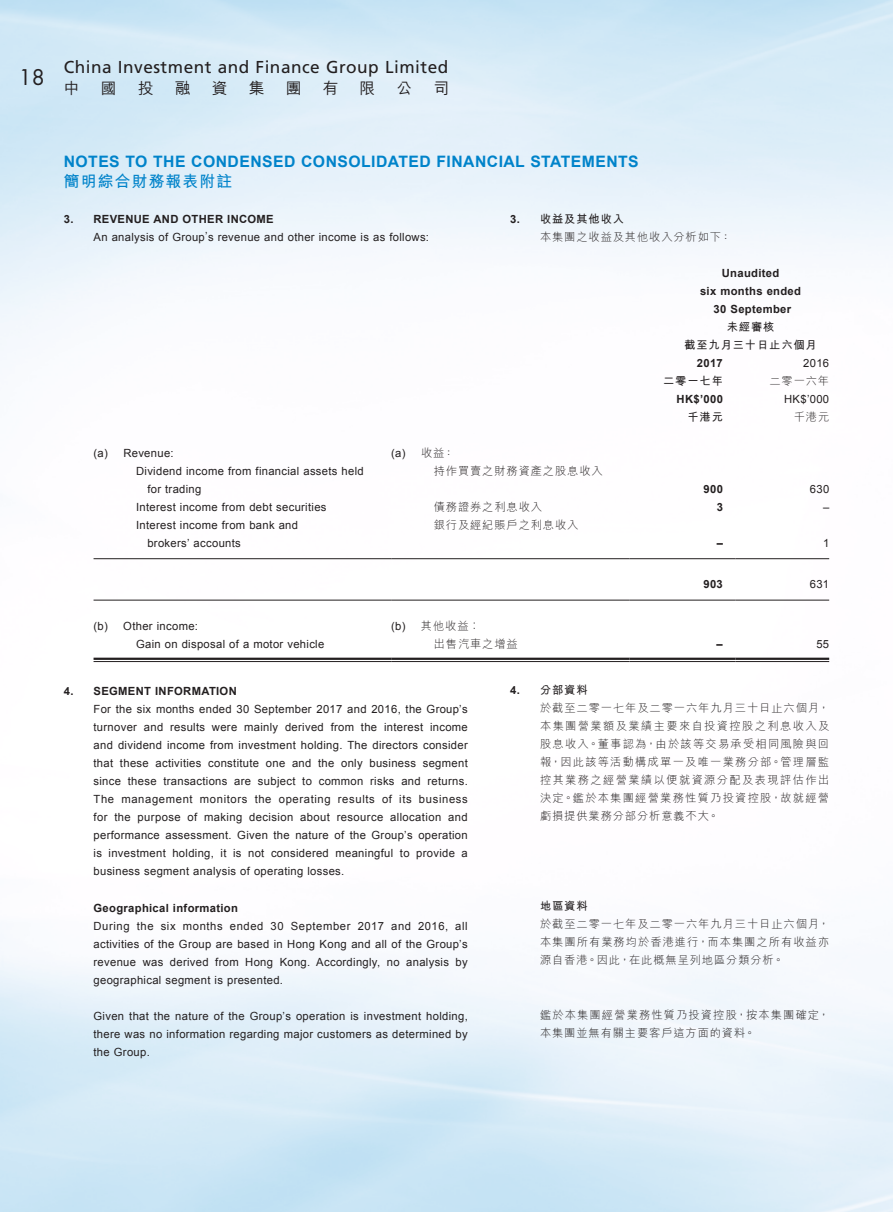
<style>
.page{position:relative;width:893px;height:1212px;background:#fff}
.page>*{position:absolute;margin:0;border:0;box-sizing:border-box;transform-origin:0 0}
.t1{font:21px "Futura Std";color:#231f20}
.t2{font:17.25px "Frutiger LT Std";letter-spacing:.03em;color:#231f20}
.t3{font:700 15.75px "Arial";letter-spacing:.03em;color:#0083ca}
.t4{font:500 15.75px "M Hei HK";color:#231f20}
.t5{font:700 15.75px "M Hei HK";letter-spacing:.08em;color:#0083ca}
.t6{font:11.25px/18px "Arial";letter-spacing:.03em;color:#231f20;text-align:justify}
.t7{font:300 11.25px/18px "M Hei HK";letter-spacing:.09em;color:#231f20}
.t8{font:300 11.25px/18px "M Hei HK";letter-spacing:.11em;color:#231f20}
.t9{font:700 11.25px/18px "Arial";letter-spacing:.03em;color:#231f20;text-align:center}
.t10{font:700 11.25px/18px "M Hei HK";letter-spacing:.08em;color:#231f20;text-align:center}
.s1{font-family:"Arial";font-weight:700}
.s2{font-weight:700}
.s3{font-family:"M Hei HK";font-weight:300}
.s4{font-family:"Arial";font-weight:400}
</style>
<div class="page">
<hr style="left:94px;top:558px;width:297px;height:1px;background:#231f20">
<hr style="left:391px;top:558px;width:238px;height:1px;background:#231f20">
<hr style="left:629px;top:558px;width:107px;height:1px;background:#231f20">
<hr style="left:736px;top:558px;width:93px;height:1px;background:#231f20">
<hr style="left:94px;top:600px;width:297px;height:1px;background:#231f20">
<hr style="left:391px;top:600px;width:238px;height:1px;background:#231f20">
<hr style="left:629px;top:600px;width:107px;height:1px;background:#231f20">
<hr style="left:736px;top:600px;width:93px;height:1px;background:#231f20">
<hr style="left:94px;top:658px;width:297px;height:2px;background:#231f20">
<hr style="left:94px;top:661px;width:297px;height:1px;background:#231f20">
<hr style="left:391px;top:658px;width:238px;height:2px;background:#231f20">
<hr style="left:391px;top:661px;width:238px;height:1px;background:#231f20">
<hr style="left:629px;top:658px;width:107px;height:2px;background:#231f20">
<hr style="left:629px;top:661px;width:107px;height:1px;background:#231f20">
<hr style="left:736px;top:658px;width:93px;height:2px;background:#231f20">
<hr style="left:736px;top:661px;width:93px;height:1px;background:#231f20">
<h1 class="t1" style="left:19px;top:64px;width:27px">18</h1>
<h2 class="t2" style="left:64px;top:57px;width:386px">China Investment and Finance Group Limited</h2>
<h3 class="t4" style="left:64px;top:77px;width:17px">中</h3>
<h3 class="t4" style="left:101px;top:77px;width:17px">國</h3>
<h3 class="t4" style="left:138px;top:77px;width:17px">投</h3>
<h3 class="t4" style="left:175px;top:77px;width:17px">融</h3>
<h3 class="t4" style="left:212px;top:77px;width:17px">資</h3>
<h3 class="t4" style="left:249px;top:77px;width:17px">集</h3>
<h3 class="t4" style="left:286px;top:77px;width:17px">團</h3>
<h3 class="t4" style="left:323px;top:77px;width:17px">有</h3>
<h3 class="t4" style="left:360px;top:77px;width:17px">限</h3>
<h3 class="t4" style="left:397px;top:77px;width:17px">公</h3>
<h3 class="t4" style="left:434px;top:77px;width:17px">司</h3>
<h3 class="t3" style="left:64px;top:151px;width:576px">NOTES TO THE CONDENSED CONSOLIDATED FINANCIAL STATEMENTS</h3>
<h3 class="t5" style="left:64px;top:170px;width:170px">簡明綜合財務報表附註</h3>
<p class="t7" style="left:540px;top:209px;width:193px;text-indent:-30px"><span class="s1">3.</span> <span class="s2">收益及其他收入<br></span>本集團之收益及其他收入分析如下：</p>
<p class="t9" style="left:64px;top:210px;width:212px">3. REVENUE AND OTHER INCOME</p>
<p class="t6" style="left:94px;top:228px;width:337px">An analysis of Group’s revenue and other income is as follows:</p>
<p class="t6" style="left:94px;top:444px;width:82px">(a) Revenue:</p>
<p class="t6" style="left:391px;top:444px;width:65px">(a) <span class="s3">收益：</span></p>
<p class="t6" style="left:147px;top:462px;width:218px;text-indent:-11px">Dividend income from financial assets held for trading</p>
<p class="t7" style="left:434px;top:462px;width:170px">持作買賣之財務資產之股息收入</p>
<p class="t9" style="left:700px;top:264px;width:102px">Unaudited<br>six months ended<br>30 September</p>
<p class="t10" style="left:684px;top:317px;width:134px">未經審核<br>截至九月三十日止六個月</p>
<p class="t9" style="left:697px;top:354px;width:27px">2017</p>
<p class="t6" style="left:803px;top:354px;width:27px">2016</p>
<p class="t10" style="left:663px;top:371px;width:61px">二零一七年</p>
<p class="t7" style="left:769px;top:372px;width:61px">二零一六年</p>
<p class="t9" style="left:677px;top:390px;width:48px">HK$’000</p>
<p class="t6" style="left:784px;top:390px;width:47px">HK$’000</p>
<p class="t10" style="left:687px;top:407px;width:37px">千港元</p>
<p class="t7" style="left:794px;top:408px;width:37px">千港元</p>
<p class="t9" style="left:703px;top:480px;width:21px">900</p>
<p class="t6" style="left:810px;top:480px;width:21px">630</p>
<p class="t6" style="left:136px;top:498px;width:192px">Interest income from debt securities</p>
<p class="t7" style="left:434px;top:498px;width:110px">債務證券之利息收入</p>
<p class="t9" style="left:717px;top:498px;width:8px">3</p>
<p class="t6" style="left:823px;top:498px;width:8px">–</p>
<p class="t6" style="left:147px;top:516px;width:152px;text-indent:-11px">Interest income from bank and brokers’ accounts</p>
<p class="t7" style="left:434px;top:516px;width:146px">銀行及經紀賬戶之利息收入</p>
<p class="t9" style="left:717px;top:534px;width:8px">–</p>
<p class="t6" style="left:823px;top:534px;width:8px">1</p>
<p class="t9" style="left:703px;top:576px;width:21px">903</p>
<p class="t6" style="left:810px;top:575px;width:21px">631</p>
<p class="t6" style="left:94px;top:617px;width:106px">(b) Other income:</p>
<p class="t7" style="left:391px;top:616px;width:90px"><span class="s4">(b)</span> 其他收益︰</p>
<p class="t6" style="left:136px;top:635px;width:190px">Gain on disposal of a motor vehicle</p>
<p class="t7" style="left:434px;top:634px;width:86px">出售汽車之增益</p>
<p class="t9" style="left:717px;top:635px;width:8px">–</p>
<p class="t6" style="left:816px;top:635px;width:14px">55</p>
<p class="t9" style="left:64px;top:683px;width:175px">4. SEGMENT INFORMATION</p>
<p class="t6" style="left:94px;top:701px;width:376px">For the six months ended 30 September 2017 and 2016, the Group’s turnover and results were mainly derived from the interest income and dividend income from investment holding. The directors consider that these activities constitute one and the only business segment since these transactions are subject to common risks and returns.<br>The management monitors the operating results of its business for the purpose of making decision about resource allocation and performance assessment. Given the nature of the Group’s operation is investment holding, it is not considered meaningful to provide a business segment analysis of operating losses.</p>
<p class="t9" style="left:94px;top:899px;width:146px">Geographical information</p>
<p class="t6" style="left:94px;top:917px;width:376px">During the six months ended 30 September 2017 and 2016, all activities of the Group are based in Hong Kong and all of the Group’s revenue was derived from Hong Kong. Accordingly, no analysis by geographical segment is presented.</p>
<p class="t6" style="left:94px;top:1007px;width:376px">Given that the nature of the Group’s operation is investment holding, there was no information regarding major customers as determined by the Group.</p>
<p class="t8" style="left:540px;top:681px;width:291px;text-indent:-30px"><span class="s1">4.</span> <span class="s2">分部資料<br></span>於截至二零一七年及二零一六年九月三十日止六個月，本集團營業額及業績主要來自投資控股之利息收入及股息收入。董事認為，由於該等交易承受相同風險與回報，因此該等活動構成單一及唯一業務分部。管理層監控其業務之經營業績以便就資源分配及表現評估作出決定。鑑於本集團經營業務性質乃投資控股，故就經營虧損提供業務分部分析意義不大。</p>
<p class="t10" style="left:540px;top:896px;width:49px">地區資料</p>
<p class="t7" style="left:540px;top:915px;width:291px;text-align:justify">於截至二零一七年及二零一六年九月三十日止六個月，本集團所有業務均於香港進行，而本集團之所有收益亦源自香港。因此，在此概無呈列地區分類分析。</p>
<p class="t7" style="left:540px;top:1005px;width:291px">鑑於本集團經營業務性質乃投資控股，按本集團確定，本集團並無有關主要客戶這方面的資料。</p>
</div>
